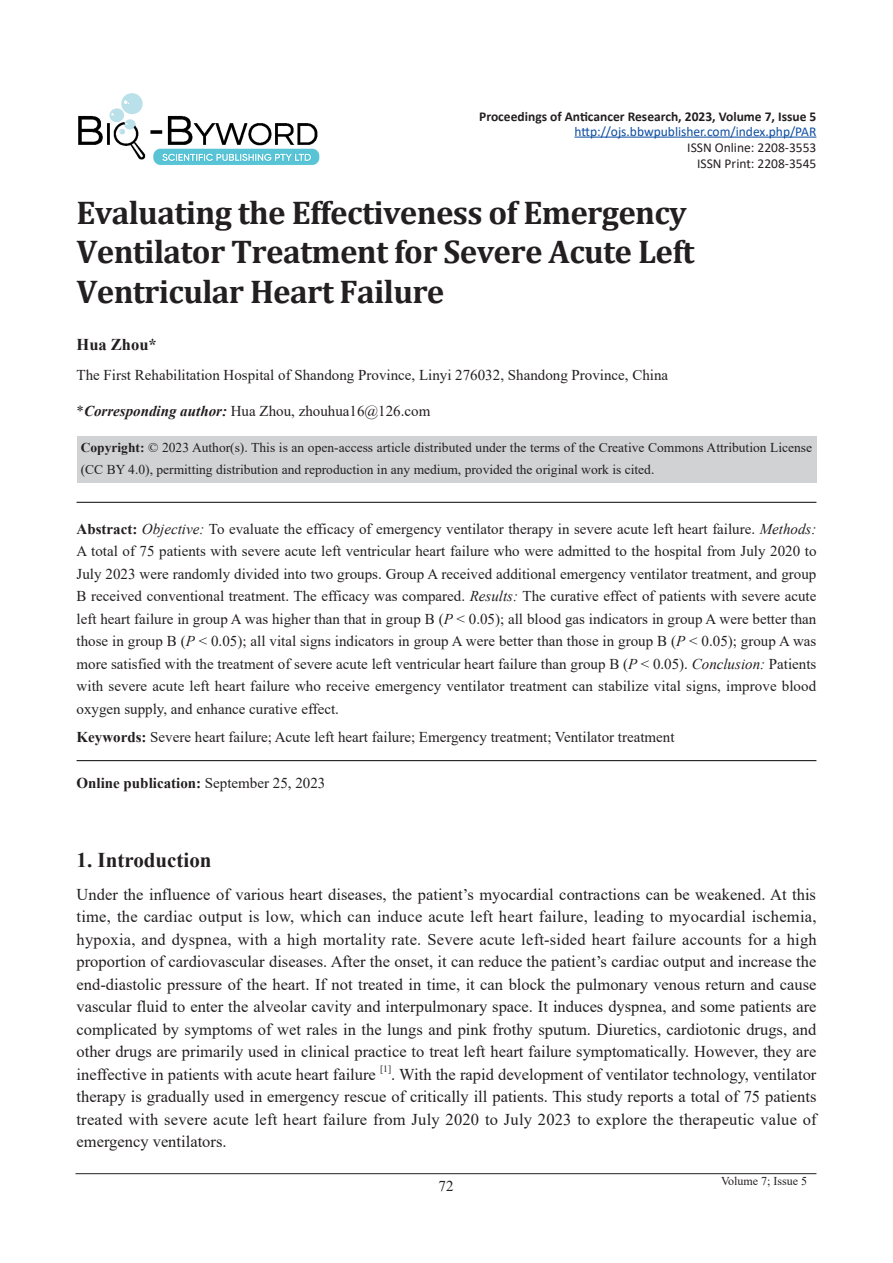
<style>
.page{position:relative;width:893px;height:1263px;background:#fff}
.page>*{position:absolute;margin:0;border:0;box-sizing:border-box;transform-origin:0 0}
.t1{font:700 33px/39.6px "Cambria";letter-spacing:-.02em;color:#231f20}
.t2{font:700 21px "Times New Roman";color:#231f20}
.t3{font:16.5px/22.5px "Times New Roman";color:#231f20;text-align:justify}
.t4{font:700 16.5px "Times New Roman";color:#231f20}
.t5{font:15px/22.5px "Times New Roman";color:#231f20;text-align:justify}
.t6{font:700 15px "Times New Roman";color:#231f20}
.t7{font:13.5px/21.8px "Times New Roman";color:#231f20}
.t8{font:700 13.5px "Calibri";color:#231f20}
.t9{font:13.5px "Calibri";color:#0d4da1}
.t10{font:13.5px/16.2px "Calibri";color:#231f20;text-align:right}
.t11{font:12px "Times New Roman";color:#231f20}
.t12{font:9.6px "Times New Roman";color:#231f20}
.s1{font-weight:700;font-style:italic}
.s2{font-weight:700}
.s3{font-style:italic}
.s4{font-weight:400}
</style>
<div class="page">
<hr style="left:76px;top:1173px;width:740px;height:1px;background:#231f20">
<hr style="left:574px;top:137px;width:242px;height:1px;background:#0d4da1">
<img style="left:78px;top:93px;width:242px;height:72px">
<div style="left:77px;top:437px;width:739px;height:46px;background:#d1d2d4"></div>
<hr style="left:77px;top:502px;width:739px;height:1px;background:#231f20">
<hr style="left:77px;top:760px;width:739px;height:1px;background:#231f20">
<p class="t8" style="left:479px;top:107px;width:339px">Proceedings of Anticancer Research, 2023, Volume 7, Issue 5</p>
<p class="t9" style="left:574px;top:122px;width:243px">http://ojs.bbwpublisher.com/index.php/PAR</p>
<p class="t10" style="left:687px;top:139px;width:131px">ISSN Online: 2208-3553<br>ISSN Print: 2208-3545</p>
<h1 class="t1" style="left:77px;top:192px;width:619px">Evaluating the Effectiveness of Emergency<br>Ventilator Treatment for Severe Acute Left<br>Ventricular Heart Failure</h1>
<p class="t4" style="left:77px;top:333px;width:82px">Hua Zhou*</p>
<p class="t5" style="left:77px;top:364px;width:593px">The First Rehabilitation Hospital of Shandong Province, Linyi 276032, Shandong Province, China</p>
<p class="t5" style="left:77px;top:399px;width:355px">*<span class="s1">Corresponding author:</span> Hua Zhou, zhouhua16@126.com</p>
<p class="t7" style="left:81px;top:436px;width:733px"><span class="s2">Copyright:</span> © 2023 Author(s). This is an open-access article distributed under the terms of the Creative Commons Attribution License (CC BY 4.0), permitting distribution and reproduction in any medium, provided the original work is cited.</p>
<p class="t5" style="left:77px;top:517px;width:741px"><span class="s2">Abstract:</span> <span class="s3">Objective:</span> To evaluate the efficacy of emergency ventilator therapy in severe acute left heart failure. <span class="s3">Methods:<br></span>A total of 75 patients with severe acute left ventricular heart failure who were admitted to the hospital from July 2020 to July 2023 were randomly divided into two groups. Group A received additional emergency ventilator treatment, and group B received conventional treatment. The efficacy was compared. <span class="s3">Results:</span> The curative effect of patients with severe acute left heart failure in group A was higher than that in group B (<span class="s3">P</span> &lt; 0.05); all blood gas indicators in group A were better than those in group B (<span class="s3">P</span> &lt; 0.05); all vital signs indicators in group A were better than those in group B (<span class="s3">P</span> &lt; 0.05); group A was more satisfied with the treatment of severe acute left ventricular heart failure than group B (<span class="s3">P</span> &lt; 0.05). <span class="s3">Conclusion:</span> Patients with severe acute left heart failure who receive emergency ventilator treatment can stabilize vital signs, improve blood oxygen supply, and enhance curative effect.</p>
<p class="t5" style="left:77px;top:725px;width:599px"><span class="s2">Keywords:</span> Severe heart failure; Acute left heart failure; Emergency treatment; Ventilator treatment</p>
<p class="t6" style="left:77px;top:772px;width:250px">Online publication: <span class="s4">September 25, 2023</span></p>
<h2 class="t2" style="left:77px;top:845px;width:136px">1. Introduction</h2>
<p class="t3" style="left:77px;top:882px;width:742px">Under the influence of various heart diseases, the patient’s myocardial contractions can be weakened. At this time, the cardiac output is low, which can induce acute left heart failure, leading to myocardial ischemia, hypoxia, and dyspnea, with a high mortality rate. Severe acute left-sided heart failure accounts for a high proportion of cardiovascular diseases. After the onset, it can reduce the patient’s cardiac output and increase the end-diastolic pressure of the heart. If not treated in time, it can block the pulmonary venous return and cause vascular fluid to enter the alveolar cavity and interpulmonary space. It induces dyspnea, and some patients are complicated by symptoms of wet rales in the lungs and pink frothy sputum. Diuretics, cardiotonic drugs, and other drugs are primarily used in clinical practice to treat left heart failure symptomatically. However, they are ineffective in patients with acute heart failure</p>
<p class="t12" style="left:380px;top:1062px;width:13px">[1]</p>
<p class="t3" style="left:77px;top:1062px;width:742px;text-indent:315px">. With the rapid development of ventilator technology, ventilator therapy is gradually used in emergency rescue of critically ill patients. This study reports a total of 75 patients treated with severe acute left heart failure from July 2020 to July 2023 to explore the therapeutic value of emergency ventilators.</p>
<p class="t5" style="left:439px;top:1174px;width:16px">72</p>
<p class="t11" style="left:721px;top:1173px;width:88px">Volume 7; Issue 5</p>
</div>
